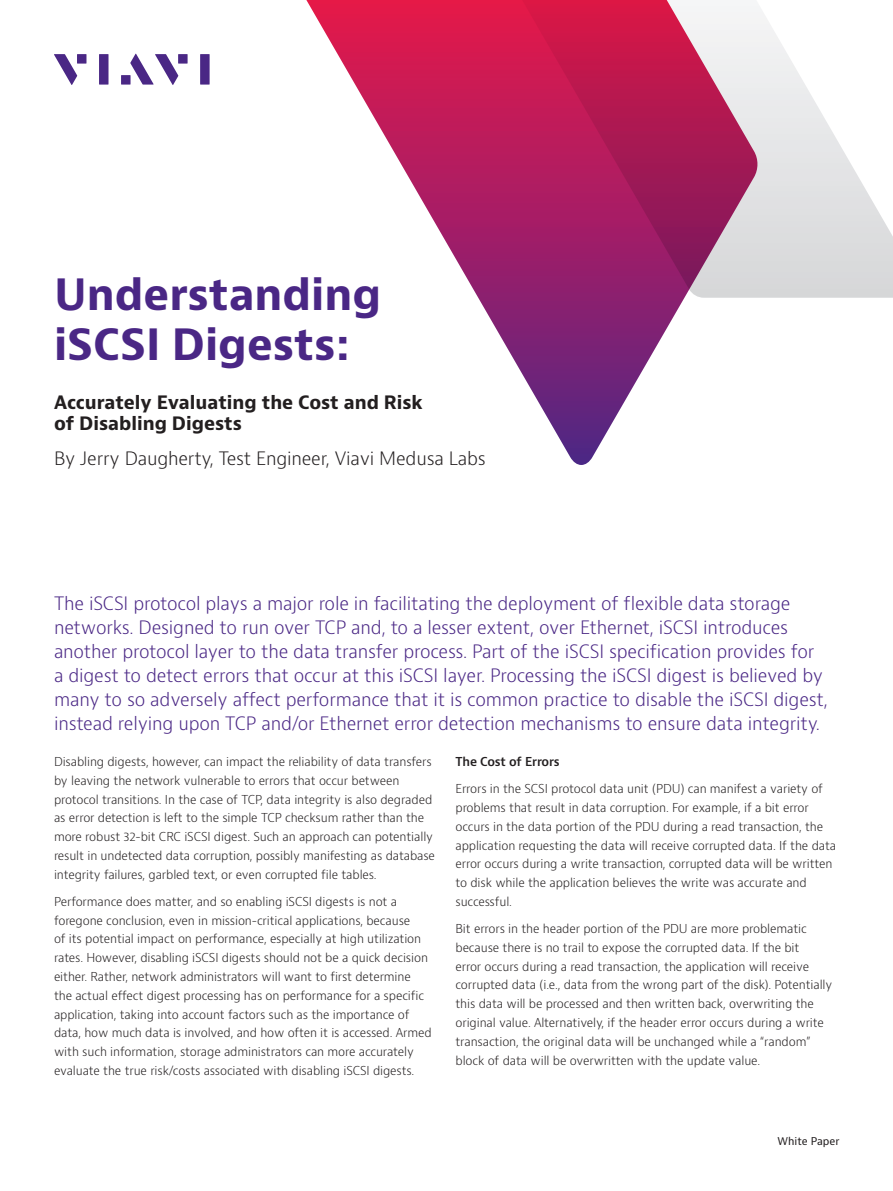
<style>
.page{position:relative;width:893px;height:1191px;background:#fff}
.page>*{position:absolute;margin:0;border:0;box-sizing:border-box;transform-origin:0 0}
.Cover_headline_28_33{font:700 42px/49.5px "Bernino Sans";color:#4a2785}
.Intro_text{font:300 18px/24px "Bernino Sans";letter-spacing:-.01em;color:#4a2785}
.Cover_headline_28_33-2{font:700 18px/21px "Bernino Sans";color:#231f20}
.Bulleted_text_7_5_12{font:300 18px "Bernino Sans";letter-spacing:-.01em;color:#231f20}
.Body_text_8_12_5{font:300 12px/18.8px "Bernino Sans";letter-spacing:-.01em;color:#231f20}
.Body_text_8_12_5-2{font:600 12px "Bernino Sans";letter-spacing:-.015em;color:#231f20}
.t1{font:10.5px "Bernino Sans";color:#231f20}
</style>
<div class="page">
<svg style="left:306px;top:0;width:379px;height:465px"></svg>
<svg style="left:508px;top:1px;width:14px;height:297px;background:#b91b5c"></svg>
<svg style="left:522px;top:1px;width:371px;height:297px"></svg>
<svg style="left:54px;top:54px;width:23px;height:31px"></svg>
<div style="left:77px;top:54px;width:9px;height:10px;background:#4a2785"></div>
<div style="left:99px;top:54px;width:10px;height:31px;background:#4a2785"></div>
<div style="left:178px;top:54px;width:10px;height:10px;background:#4a2785"></div>
<div style="left:200px;top:54px;width:10px;height:31px;background:#4a2785"></div>
<svg style="left:130px;top:54px;width:48px;height:31px"></svg>
<div style="left:121px;top:75px;width:10px;height:10px;background:#4a2785"></div>
<p class="Cover_headline_28_33" style="left:54px;top:271px;width:329px">Understanding iSCSI Digests:</p>
<p class="Cover_headline_28_33-2" style="left:54px;top:392px;width:370px">Accurately Evaluating the Cost and Risk of Disabling Digests</p>
<p class="Bulleted_text_7_5_12" style="left:54px;top:446px;width:433px">By Jerry Daugherty, Test Engineer, Viavi Medusa Labs</p>
<p class="Intro_text" style="left:54px;top:592px;width:775px">The iSCSI protocol plays a major role in facilitating the deployment of flexible data storage networks. Designed to run over TCP and, to a lesser extent, over Ethernet, iSCSI introduces another protocol layer to the data transfer process. Part of the iSCSI specification provides for a digest to detect errors that occur at this iSCSI layer. Processing the iSCSI digest is believed by many to so adversely affect performance that it is common practice to disable the iSCSI digest, instead relying upon TCP and/or Ethernet error detection mechanisms to ensure data integrity.</p>
<p class="Body_text_8_12_5" style="left:54px;top:752px;width:383px">Disabling digests, however, can impact the reliability of data transfers by leaving the network vulnerable to errors that occur between protocol transitions. In the case of TCP, data integrity is also degraded as error detection is left to the simple TCP checksum rather than the more robust 32-bit CRC iSCSI digest. Such an approach can potentially result in undetected data corruption, possibly manifesting as database integrity failures, garbled text, or even corrupted file tables.</p>
<p class="Body_text_8_12_5" style="left:54px;top:892px;width:379px">Performance does matter, and so enabling iSCSI digests is not a foregone conclusion, even in mission-critical applications, because<br>of its potential impact on performance, especially at high utilization rates. However, disabling iSCSI digests should not be a quick decision either. Rather, network administrators will want to first determine the actual effect digest processing has on performance for a specific application, taking into account factors such as the importance of data, how much data is involved, and how often it is accessed. Armed with such information, storage administrators can more accurately evaluate the true risk/costs associated with disabling iSCSI digests.</p>
<p class="Body_text_8_12_5-2" style="left:455px;top:754px;width:106px">The Cost of Errors</p>
<p class="Body_text_8_12_5" style="left:455px;top:780px;width:382px">Errors in the SCSI protocol data unit (PDU) can manifest a variety of problems that result in data corruption. For example, if a bit error occurs in the data portion of the PDU during a read transaction, the application requesting the data will receive corrupted data. If the data error occurs during a write transaction, corrupted data will be written to disk while the application believes the write was accurate and successful.</p>
<p class="Body_text_8_12_5" style="left:455px;top:919px;width:378px">Bit errors in the header portion of the PDU are more problematic because there is no trail to expose the corrupted data. If the bit<br>error occurs during a read transaction, the application will receive corrupted data (i.e., data from the wrong part of the disk). Potentially this data will be processed and then written back, overwriting the original value. Alternatively, if the header error occurs during a write transaction, the original data will be unchanged while a “random” block of data will be overwritten with the update value.</p>
<p class="t1" style="left:778px;top:1134px;width:63px">White Paper</p>
</div>
